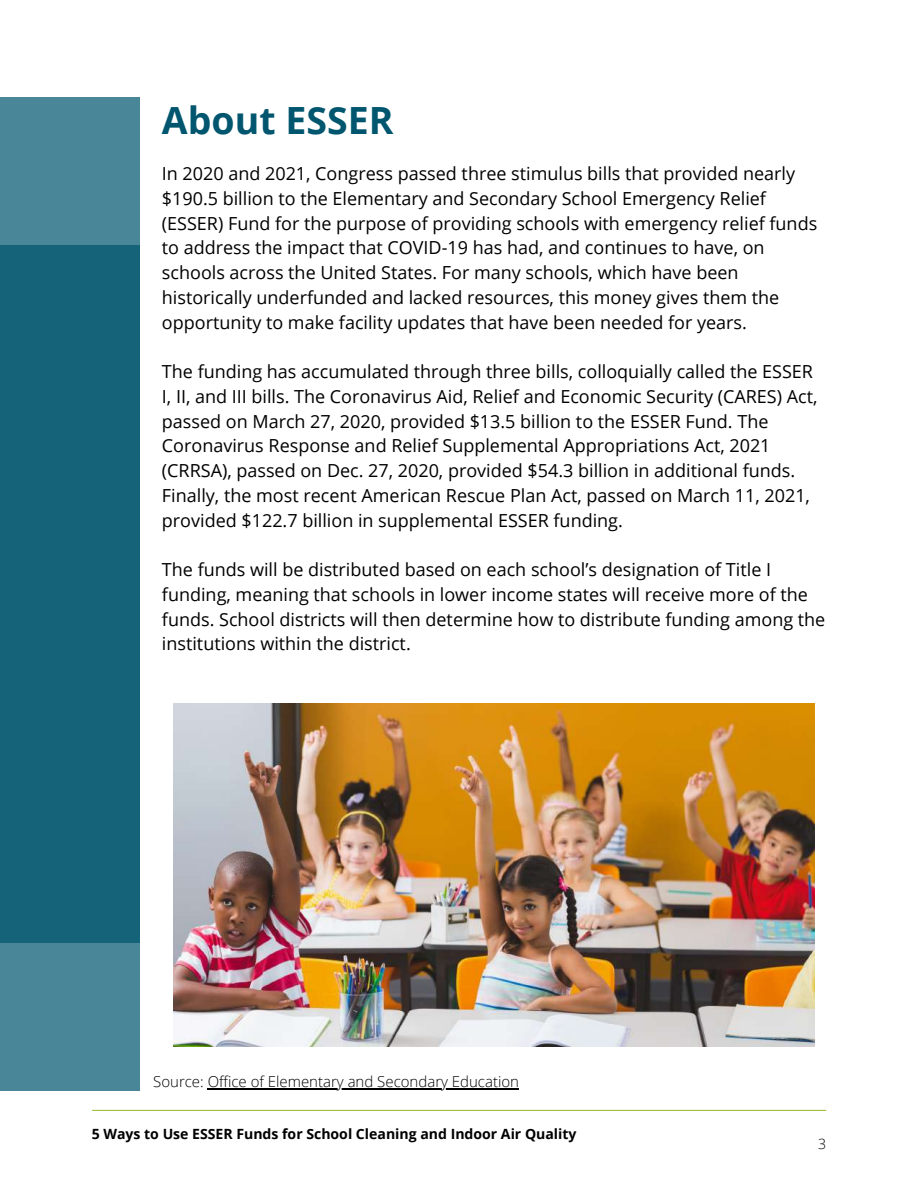
<style>
.page{position:relative;width:918px;height:1188px;background:#fff}
.page>*{position:absolute;margin:0;border:0;box-sizing:border-box;transform-origin:0 0}
.t1{font:700 37.5px "Open Sans";color:#00566e}
.t2{font:18px/24.8px "Open Sans";color:#000}
.t3{font:300 15px "Open Sans";color:#000}
.t4{font:700 14.1px "Open Sans";color:#000}
.t5{font:300 14.1px "Open Sans";color:#000}
</style>
<div class="page">
<div style="left:0;top:98px;width:139px;height:993px;background:#498697"></div>
<div style="left:0;top:245px;width:139px;height:698px;background:#146379"></div>
<hr style="left:92px;top:1110px;width:734px;height:1px;background:#9dbe45">
<img style="left:173px;top:704px;width:642px;height:343px">
<hr style="left:208px;top:1089px;width:311px;height:1px;background:#000">
<h1 class="t1" style="left:162px;top:94px;width:233px">About ESSER</h1>
<p class="t2" style="left:162px;top:161px;width:657px">In 2020 and 2021, Congress passed three stimulus bills that provided nearly $190.5 billion to the Elementary and Secondary School Emergency Relief (ESSER) Fund for the purpose of providing schools with emergency relief funds to address the impact that COVID-19 has had, and continues to have, on schools across the United States. For many schools, which have been historically underfunded and lacked resources, this money gives them the opportunity to make facility updates that have been needed for years.</p>
<p class="t2" style="left:162px;top:359px;width:657px">The funding has accumulated through three bills, colloquially called the ESSER I, II, and III bills. The Coronavirus Aid, Relief and Economic Security (CARES) Act, passed on March 27, 2020, provided $13.5 billion to the ESSER Fund. The Coronavirus Response and Relief Supplemental Appropriations Act, 2021 (CRRSA), passed on Dec. 27, 2020, provided $54.3 billion in additional funds.<br>Finally, the most recent American Rescue Plan Act, passed on March 11, 2021, provided $122.7 billion in supplemental ESSER funding.</p>
<p class="t2" style="left:162px;top:557px;width:665px">The funds will be distributed based on each school’s designation of Title I funding, meaning that schools in lower income states will receive more of the funds. School districts will then determine how to distribute funding among the institutions within the district.</p>
<p class="t3" style="left:153px;top:1071px;width:367px">Source: Office of Elementary and Secondary Education</p>
<p class="t4" style="left:92px;top:1124px;width:486px">5 Ways to Use ESSER Funds for School Cleaning and Indoor Air Quality</p>
<p class="t5" style="left:818px;top:1134px;width:10px">3</p>
</div>
